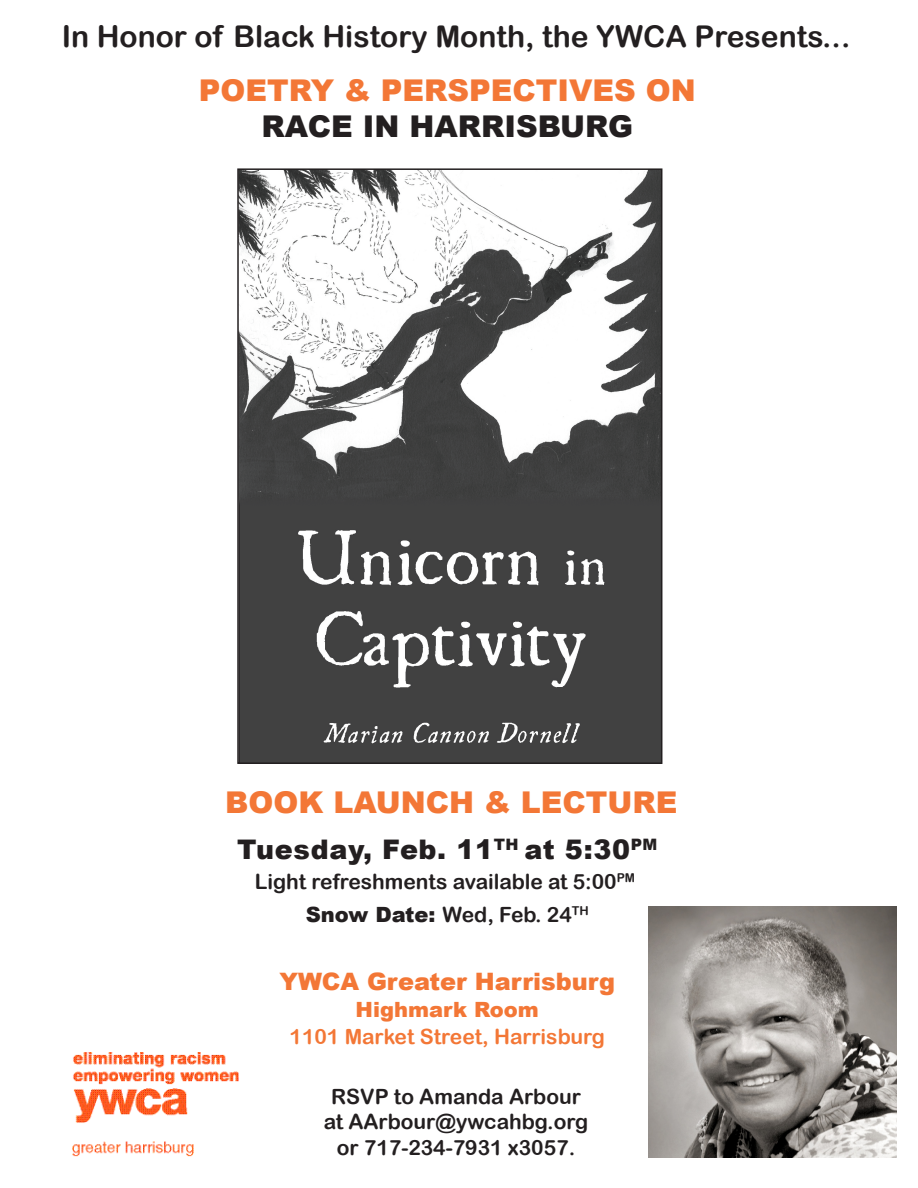
<style>
.page{position:relative;width:918px;height:1188px;background:#fff}
.page>*{position:absolute;margin:0;border:0;box-sizing:border-box;transform-origin:0 0}
.t1{font:30px "Arial Rounded MT Bold";color:#231f20}
.t2{font:900 30px "Arial";color:#f37736}
.t3{font:900 30px "Arial";color:#231f20}
.t4{font:900 27px "Arial";letter-spacing:.025em;color:#231f20}
.t5{font:900 24px "Arial";color:#f37736}
.t6{font:21px "Arial Rounded MT Bold";color:#231f20}
.t7{font:21px "Arial Rounded MT Bold";color:#f37736}
.t8{font:900 21px "Arial";color:#f37736}
.s1{font-family:"Arial";font-weight:900}
</style>
<div class="page">
<img style="left:72px;top:1053px;width:167px;height:104px">
<img style="left:240px;top:171px;width:419px;height:590px">
<div style="left:237px;top:168px;width:425px;height:596px;border:2px solid #231f20"></div>
<img style="left:648px;top:906px;width:249px;height:251px">
<p class="t1" style="left:62px;top:18px;width:790px">In Honor of Black History Month, the YWCA Presents...</p>
<p class="t2" style="left:199px;top:69px;width:498px">POETRY &amp; PERSPECTIVES ON</p>
<p class="t3" style="left:262px;top:105px;width:373px">RACE IN HARRISBURG</p>
<p class="t2" style="left:225px;top:780px;width:454px">BOOK LAUNCH &amp; LECTURE</p>
<p class="t4" style="left:237px;top:830px;width:422px">Tuesday, Feb. 11<sup>TH</sup> at 5:30<sup>PM</sup></p>
<p class="t6" style="left:255px;top:869px;width:382px">Light refreshments available at 5:00<sup>PM</sup></p>
<p class="t6" style="left:306px;top:902px;width:285px"><span class="s1">Snow Date:</span> Wed, Feb. 24<sup>TH</sup></p>
<p class="t5" style="left:279px;top:964px;width:337px">YWCA Greater Harrisburg</p>
<p class="t8" style="left:356px;top:994px;width:185px">Highmark Room</p>
<p class="t7" style="left:290px;top:1024px;width:317px">1101 Market Street, Harrisburg</p>
<p class="t6" style="left:331px;top:1084px;width:251px">RSVP to Amanda Arbour</p>
<p class="t6" style="left:324px;top:1110px;width:266px">at AArbour@ywcahbg.org</p>
<p class="t6" style="left:337px;top:1135px;width:240px">or 717-234-7931 x3057.</p>
</div>
